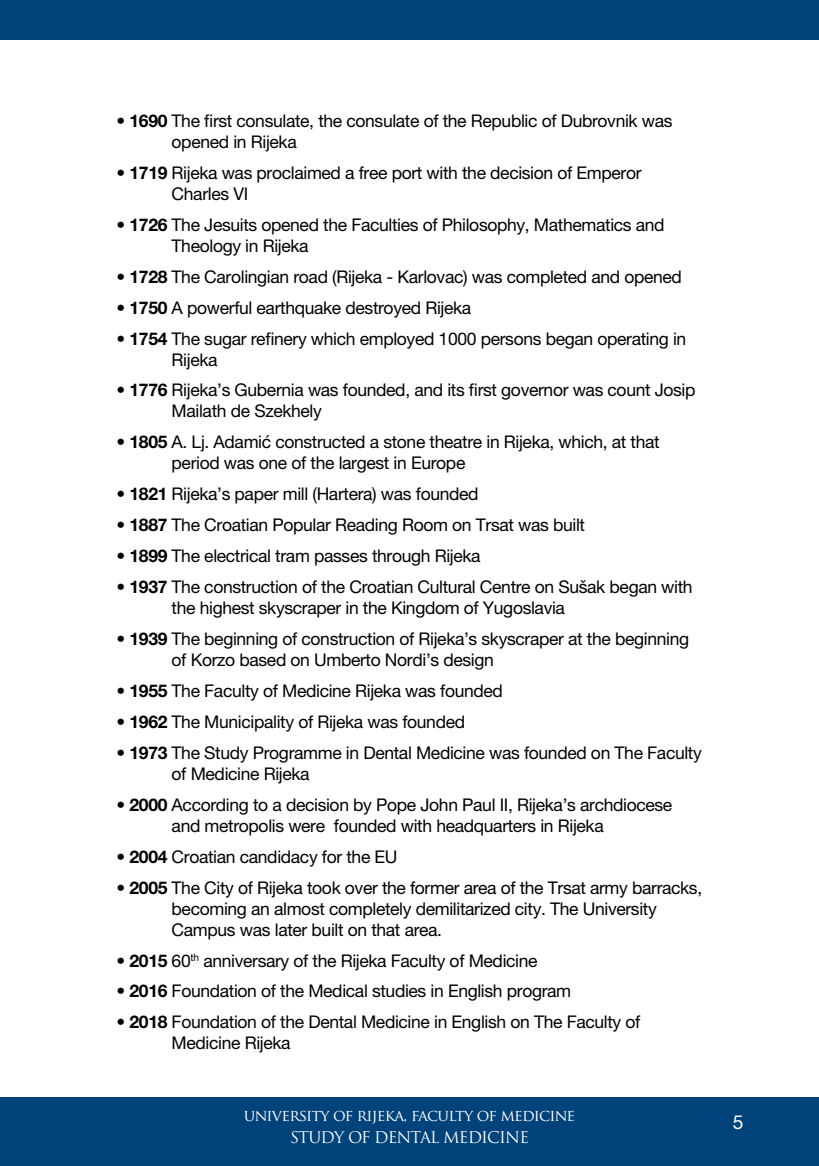
<style>
.page{position:relative;width:819px;height:1166px;background:#fff}
.page>*{position:absolute;margin:0;border:0;box-sizing:border-box;transform-origin:0 0}
.t1{font:19.25px "Helvetica Neue LT Pro";color:#fff}
.t2{font:17.5px/21px "Helvetica Neue LT Pro";letter-spacing:-.02em;color:#000}
.t3{font:15.75px "Trajan Pro";letter-spacing:-.05em;color:#fff}
.s1{font-weight:700}
</style>
<div class="page">
<div style="left:0;top:0;width:819px;height:40px;background:#00427a"></div>
<div style="left:0;top:1098px;width:819px;height:68px;background:#00427a"></div>
<p class="t2" style="left:172px;top:110px;width:502px;text-indent:-55px">• <span class="s1">1690</span> The first consulate, the consulate of the Republic of Dubrovnik was opened in Rijeka</p>
<p class="t2" style="left:172px;top:162px;width:471px;text-indent:-55px">• <span class="s1">1719</span> Rijeka was proclaimed a free port with the decision of Emperor<br>Charles VI</p>
<p class="t2" style="left:172px;top:214px;width:494px;text-indent:-55px">• <span class="s1">1726</span> The Jesuits opened the Faculties of Philosophy, Mathematics and<br>Theology in Rijeka</p>
<p class="t2" style="left:117px;top:266px;width:567px">• <span class="s1">1728</span> The Carolingian road (Rijeka - Karlovac) was completed and opened</p>
<p class="t2" style="left:117px;top:297px;width:356px">• <span class="s1">1750</span> A powerful earthquake destroyed Rijeka</p>
<p class="t2" style="left:172px;top:327px;width:516px;text-indent:-55px">• <span class="s1">1754</span> The sugar refinery which employed 1000 persons began operating in<br>Rijeka</p>
<p class="t2" style="left:172px;top:379px;width:525px;text-indent:-55px">• <span class="s1">1776</span> Rijeka’s Gubernia was founded, and its first governor was count Josip<br>Mailath de Szekhely</p>
<p class="t2" style="left:172px;top:431px;width:489px;text-indent:-55px">• <span class="s1">1805</span> A. Lj. Adamić constructed a stone theatre in Rijeka, which, at that period was one of the largest in Europe</p>
<p class="t2" style="left:117px;top:483px;width:363px">• <span class="s1">1821</span> Rijeka’s paper mill (Hartera) was founded</p>
<p class="t2" style="left:117px;top:514px;width:470px">• <span class="s1">1887</span> The Croatian Popular Reading Room on Trsat was built</p>
<p class="t2" style="left:117px;top:545px;width:365px">• <span class="s1">1899</span> The electrical tram passes through Rijeka</p>
<p class="t2" style="left:172px;top:576px;width:522px;text-indent:-55px">• <span class="s1">1937</span> The construction of the Croatian Cultural Centre on Sušak began with the highest skyscraper in the Kingdom of Yugoslavia</p>
<p class="t2" style="left:172px;top:628px;width:519px;text-indent:-55px">• <span class="s1">1939</span> The beginning of construction of Rijeka’s skyscraper at the beginning of Korzo based on Umberto Nordi’s design</p>
<p class="t2" style="left:117px;top:680px;width:388px">• <span class="s1">1955</span> The Faculty of Medicine Rijeka was founded</p>
<p class="t2" style="left:117px;top:711px;width:350px">• <span class="s1">1962</span> The Municipality of Rijeka was founded</p>
<p class="t2" style="left:172px;top:742px;width:531px;text-indent:-55px">• <span class="s1">1973</span> The Study Programme in Dental Medicine was founded on The Faculty of Medicine Rijeka</p>
<p class="t2" style="left:172px;top:794px;width:502px;text-indent:-55px">• <span class="s1">2000</span> According to a decision by Pope John Paul II, Rijeka’s archdiocese and metropolis were founded with headquarters in Rijeka</p>
<p class="t2" style="left:117px;top:846px;width:282px">• <span class="s1">2004</span> Croatian candidacy for the EU</p>
<p class="t2" style="left:172px;top:876px;width:532px;text-indent:-55px">• <span class="s1">2005</span> The City of Rijeka took over the former area of the Trsat army barracks, becoming an almost completely demilitarized city. The University<br>Campus was later built on that area.</p>
<p class="t2" style="left:117px;top:949px;width:422px">• <span class="s1">2015</span> 60<sup>th</sup> anniversary of the Rijeka Faculty of Medicine</p>
<p class="t2" style="left:117px;top:980px;width:456px">• <span class="s1">2016</span> Foundation of the Medical studies in English program</p>
<p class="t2" style="left:172px;top:1011px;width:470px;text-indent:-55px"><span class="s1">• 2018</span> Foundation of the Dental Medicine in English on The Faculty of<br>Medicine Rijeka</p>
<p class="t3" style="left:244px;top:1106px;width:333px">university of rijeka, faculty of medicine</p>
<p class="t3" style="left:290px;top:1127px;width:240px">STUDY OF DENTAL MEDICINE</p>
<p class="t1" style="left:732px;top:1110px;width:12px">5</p>
</div>
